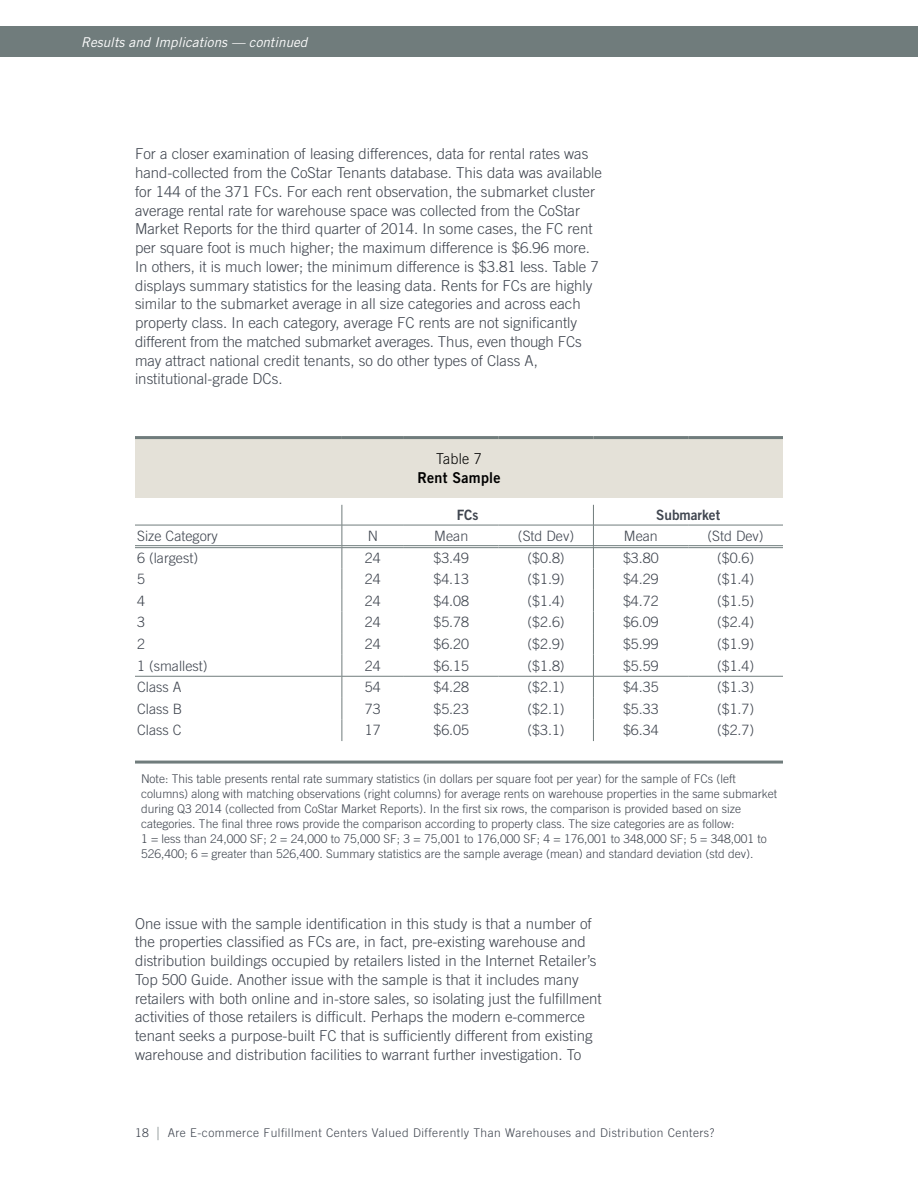
<style>
.page{position:relative;width:918px;height:1188px;background:#fff}
.page>*{position:absolute;margin:0;border:0;box-sizing:border-box;transform-origin:0 0}
.body_copy{font:300 15px/18.8px "Trade Gothic LT Std";color:#3f454f}
.table_title{font:15px "Trade Gothic LT Std Bd 2";letter-spacing:.02em;color:#000;scale:.95 1}
.table_number_header{font:300 15px "Trade Gothic LT Std";letter-spacing:.02em;color:#000;scale:.95 1}
.table_text__9_5_pts{font:300 14.25px "Trade Gothic LT Std";color:#3f454f}
.column_left_align{font:300 14.25px "Trade Gothic LT Std";color:#3f454f}
.table_bold_column_te{font:14.25px "Trade Gothic LT Std Bd 2";color:#3f454f;scale:.95 1}
.TOC_main{font:italic 13.5px "Trade Gothic LT Std";color:#fff}
.copyright_text_8_pts{font:300 12px/15px "Trade Gothic LT Std";color:#3f454f}
.copyright_text_8_pts-2{font:300 12px "Trade Gothic LT Std";letter-spacing:.04em;color:#3f454f}
.s1{font-size:18px;color:#707c7c}
</style>
<div class="page">
<div style="left:0;top:27px;width:918px;height:30px;background:#707c7c"></div>
<div style="left:135px;top:438px;width:648px;height:60px;background:#e4e1d8"></div>
<hr style="left:135px;top:525px;width:207px;height:1px;background:#707c7c">
<hr style="left:342px;top:525px;width:62px;height:1px;background:#707c7c">
<hr style="left:404px;top:525px;width:95px;height:1px;background:#707c7c">
<hr style="left:499px;top:525px;width:94px;height:1px;background:#707c7c">
<hr style="left:593px;top:525px;width:95px;height:1px;background:#707c7c">
<hr style="left:688px;top:525px;width:95px;height:1px;background:#707c7c">
<hr style="left:135px;top:676px;width:207px;height:1px;background:#707c7c">
<hr style="left:342px;top:676px;width:62px;height:1px;background:#707c7c">
<hr style="left:404px;top:676px;width:95px;height:1px;background:#707c7c">
<hr style="left:499px;top:676px;width:94px;height:1px;background:#707c7c">
<hr style="left:594px;top:676px;width:94px;height:1px;background:#707c7c">
<hr style="left:688px;top:676px;width:95px;height:1px;background:#707c7c">
<hr style="left:135px;top:436px;width:207px;height:3px;background:#707c7c">
<hr style="left:342px;top:436px;width:62px;height:3px;background:#707c7c">
<hr style="left:404px;top:436px;width:95px;height:3px;background:#707c7c">
<hr style="left:499px;top:436px;width:94px;height:3px;background:#707c7c">
<hr style="left:593px;top:436px;width:95px;height:3px;background:#707c7c">
<hr style="left:688px;top:436px;width:95px;height:3px;background:#707c7c">
<hr style="left:135px;top:545px;width:207px;height:1px;background:#707c7c">
<hr style="left:135px;top:547px;width:207px;height:1px;background:#707c7c">
<hr style="left:342px;top:545px;width:62px;height:1px;background:#707c7c">
<hr style="left:342px;top:547px;width:62px;height:1px;background:#707c7c">
<hr style="left:404px;top:545px;width:95px;height:1px;background:#707c7c">
<hr style="left:404px;top:547px;width:95px;height:1px;background:#707c7c">
<hr style="left:499px;top:545px;width:94px;height:1px;background:#707c7c">
<hr style="left:499px;top:547px;width:94px;height:1px;background:#707c7c">
<hr style="left:594px;top:545px;width:94px;height:1px;background:#707c7c">
<hr style="left:594px;top:547px;width:94px;height:1px;background:#707c7c">
<hr style="left:688px;top:545px;width:95px;height:1px;background:#707c7c">
<hr style="left:688px;top:547px;width:95px;height:1px;background:#707c7c">
<svg style="left:593px;top:505px;width:1px;height:236px"></svg>
<svg style="left:342px;top:505px;width:1px;height:236px"></svg>
<hr style="left:135px;top:761px;width:648px;height:3px;background:#707c7c">
<p class="TOC_main" style="left:81px;top:35px;width:228px">Results and Implications — continued</p>
<p class="body_copy" style="left:135px;top:144px;width:469px">For a closer examination of leasing differences, data for rental rates was hand-collected from the CoStar Tenants database. This data was available for 144 of the 371 FCs. For each rent observation, the submarket cluster average rental rate for warehouse space was collected from the CoStar Market Reports for the third quarter of 2014. In some cases, the FC rent per square foot is much higher; the maximum difference is $6.96 more.<br>In others, it is much lower; the minimum difference is $3.81 less. Table 7 displays summary statistics for the leasing data. Rents for FCs are highly similar to the submarket average in all size categories and across each property class. In each category, average FC rents are not significantly different from the matched submarket averages. Thus, even though FCs may attract national credit tenants, so do other types of Class A, institutional-grade DCs.</p>
<p class="table_number_header" style="left:436px;top:449px;width:49px">Table 7</p>
<p class="table_title" style="left:417px;top:468px;width:89px">Rent Sample</p>
<p class="table_bold_column_te" style="left:457px;top:506px;width:24px">FCs</p>
<p class="table_bold_column_te" style="left:656px;top:506px;width:69px">Submarket</p>
<p class="table_text__9_5_pts" style="left:137px;top:527px;width:82px">Size Category</p>
<p class="table_text__9_5_pts" style="left:368px;top:527px;width:12px">N</p>
<p class="table_text__9_5_pts" style="left:434px;top:527px;width:36px">Mean</p>
<p class="table_text__9_5_pts" style="left:518px;top:527px;width:58px">(Std Dev)</p>
<p class="table_text__9_5_pts" style="left:624px;top:527px;width:36px">Mean</p>
<p class="table_text__9_5_pts" style="left:708px;top:527px;width:58px">(Std Dev)</p>
<p class="table_text__9_5_pts" style="left:137px;top:549px;width:62px">6 (largest)</p>
<p class="column_left_align" style="left:365px;top:549px;width:17px">24</p>
<p class="column_left_align" style="left:433px;top:549px;width:37px">$3.49</p>
<p class="table_text__9_5_pts" style="left:527px;top:549px;width:39px">($0.8)</p>
<p class="table_text__9_5_pts" style="left:623px;top:549px;width:37px">$3.80</p>
<p class="table_text__9_5_pts" style="left:717px;top:549px;width:39px">($0.6)</p>
<p class="table_text__9_5_pts" style="left:137px;top:571px;width:9px">5</p>
<p class="column_left_align" style="left:365px;top:571px;width:17px">24</p>
<p class="column_left_align" style="left:433px;top:571px;width:37px">$4.13</p>
<p class="table_text__9_5_pts" style="left:527px;top:571px;width:39px">($1.9)</p>
<p class="table_text__9_5_pts" style="left:623px;top:571px;width:37px">$4.29</p>
<p class="table_text__9_5_pts" style="left:717px;top:571px;width:39px">($1.4)</p>
<p class="table_text__9_5_pts" style="left:137px;top:592px;width:9px">4</p>
<p class="column_left_align" style="left:365px;top:592px;width:17px">24</p>
<p class="column_left_align" style="left:433px;top:592px;width:37px">$4.08</p>
<p class="table_text__9_5_pts" style="left:527px;top:592px;width:39px">($1.4)</p>
<p class="table_text__9_5_pts" style="left:623px;top:592px;width:37px">$4.72</p>
<p class="table_text__9_5_pts" style="left:717px;top:592px;width:39px">($1.5)</p>
<p class="table_text__9_5_pts" style="left:137px;top:614px;width:9px">3</p>
<p class="column_left_align" style="left:365px;top:614px;width:17px">24</p>
<p class="column_left_align" style="left:433px;top:614px;width:37px">$5.78</p>
<p class="table_text__9_5_pts" style="left:527px;top:614px;width:39px">($2.6)</p>
<p class="table_text__9_5_pts" style="left:623px;top:614px;width:37px">$6.09</p>
<p class="table_text__9_5_pts" style="left:717px;top:614px;width:39px">($2.4)</p>
<p class="table_text__9_5_pts" style="left:137px;top:635px;width:9px">2</p>
<p class="column_left_align" style="left:365px;top:635px;width:17px">24</p>
<p class="column_left_align" style="left:433px;top:635px;width:37px">$6.20</p>
<p class="table_text__9_5_pts" style="left:527px;top:635px;width:39px">($2.9)</p>
<p class="table_text__9_5_pts" style="left:623px;top:635px;width:37px">$5.99</p>
<p class="table_text__9_5_pts" style="left:717px;top:635px;width:39px">($1.9)</p>
<p class="table_text__9_5_pts" style="left:137px;top:657px;width:72px">1 (smallest)</p>
<p class="column_left_align" style="left:365px;top:657px;width:17px">24</p>
<p class="column_left_align" style="left:433px;top:657px;width:37px">$6.15</p>
<p class="table_text__9_5_pts" style="left:527px;top:657px;width:39px">($1.8)</p>
<p class="table_text__9_5_pts" style="left:623px;top:657px;width:37px">$5.59</p>
<p class="table_text__9_5_pts" style="left:717px;top:657px;width:39px">($1.4)</p>
<p class="table_text__9_5_pts" style="left:137px;top:679px;width:46px">Class A</p>
<p class="column_left_align" style="left:365px;top:679px;width:17px">54</p>
<p class="column_left_align" style="left:433px;top:679px;width:37px">$4.28</p>
<p class="table_text__9_5_pts" style="left:527px;top:679px;width:39px">($2.1)</p>
<p class="table_text__9_5_pts" style="left:623px;top:679px;width:37px">$4.35</p>
<p class="table_text__9_5_pts" style="left:717px;top:679px;width:39px">($1.3)</p>
<p class="table_text__9_5_pts" style="left:137px;top:700px;width:47px">Class B</p>
<p class="column_left_align" style="left:365px;top:700px;width:17px">73</p>
<p class="column_left_align" style="left:433px;top:700px;width:37px">$5.23</p>
<p class="table_text__9_5_pts" style="left:527px;top:700px;width:39px">($2.1)</p>
<p class="table_text__9_5_pts" style="left:623px;top:700px;width:37px">$5.33</p>
<p class="table_text__9_5_pts" style="left:717px;top:700px;width:39px">($1.7)</p>
<p class="table_text__9_5_pts" style="left:137px;top:722px;width:46px">Class C</p>
<p class="column_left_align" style="left:365px;top:722px;width:17px">17</p>
<p class="column_left_align" style="left:433px;top:722px;width:37px">$6.05</p>
<p class="table_text__9_5_pts" style="left:527px;top:722px;width:39px">($3.1)</p>
<p class="table_text__9_5_pts" style="left:623px;top:722px;width:37px">$6.34</p>
<p class="table_text__9_5_pts" style="left:717px;top:722px;width:39px">($2.7)</p>
<p class="copyright_text_8_pts" style="left:141px;top:771px;width:638px">Note: This table presents rental rate summary statistics (in dollars per square foot per year) for the sample of FCs (left columns) along with matching observations (right columns) for average rents on warehouse properties in the same submarket during Q3 2014 (collected from CoStar Market Reports). In the first six rows, the comparison is provided based on size categories. The final three rows provide the comparison according to property class. The size categories are as follow:<br>1 = less than 24,000 SF; 2 = 24,000 to 75,000 SF; 3 = 75,001 to 176,000 SF; 4 = 176,001 to 348,000 SF; 5 = 348,001 to 526,400; 6 = greater than 526,400. Summary statistics are the sample average (mean) and standard deviation (std dev).</p>
<p class="body_copy" style="left:135px;top:914px;width:468px">One issue with the sample identification in this study is that a number of the properties classified as FCs are, in fact, pre-existing warehouse and distribution buildings occupied by retailers listed in the Internet Retailer’s Top 500 Guide. Another issue with the sample is that it includes many retailers with both online and in-store sales, so isolating just the fulfillment activities of those retailers is difficult. Perhaps the modern e-commerce tenant seeks a purpose-built FC that is sufficiently different from existing warehouse and distribution facilities to warrant further investigation. To</p>
<p class="copyright_text_8_pts-2" style="left:135px;top:1126px;width:581px">18 <span class="s1">|</span> Are E-commerce Fulfillment Centers Valued Differently Than Warehouses and Distribution Centers?</p>
</div>
